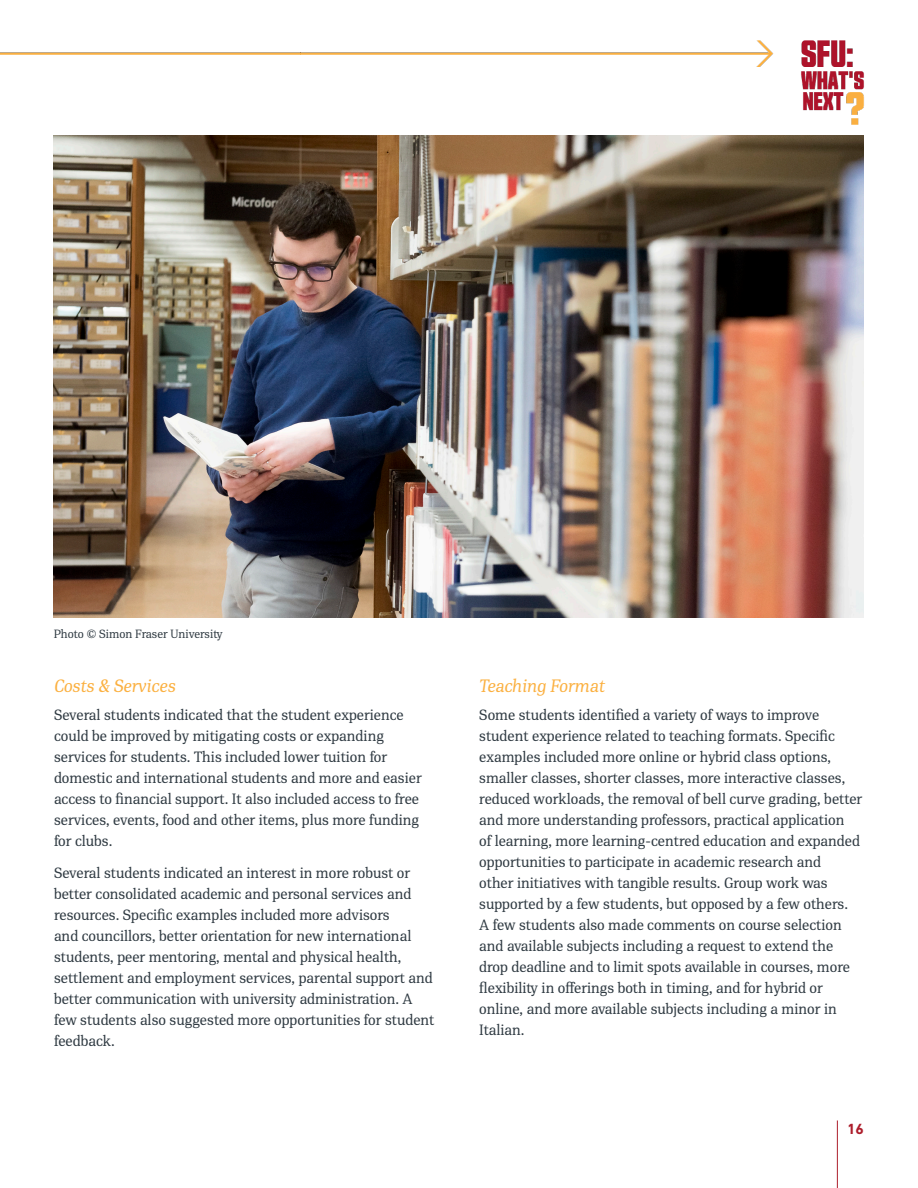
<style>
.page{position:relative;width:918px;height:1188px;background:#fff}
.page>*{position:absolute;margin:0;border:0;box-sizing:border-box;transform-origin:0 0}
.Subheadline_3{font:italic 18px "PFDIN Serif";color:#fbb040}
.Paragraph_Style_1{font:15px/21px "PFDIN Serif";color:#2f3a42}
.t1{font:700 15px "DIN Next LT Pro";color:#ad1e2c}
.Paragraph_Style_1-2{font:12px "PFDIN Serif";color:#2f3a42}
</style>
<div class="page">
<hr style="left:837px;top:1120px;width:1px;height:68px;background:#ad1e2c">
<img style="left:0;top:40px;width:864px;height:85px">
<img style="left:54px;top:135px;width:810px;height:483px">
<p class="Paragraph_Style_1-2" style="left:54px;top:626px;width:170px">Photo © Simon Fraser University</p>
<p class="Subheadline_3" style="left:54px;top:674px;width:123px">Costs &amp; Services</p>
<p class="Paragraph_Style_1" style="left:54px;top:704px;width:369px">Several students indicated that the student experience could be improved by mitigating costs or expanding services for students. This included lower tuition for domestic and international students and more and easier access to financial support. It also included access to free services, events, food and other items, plus more funding for clubs.</p>
<p class="Paragraph_Style_1" style="left:54px;top:862px;width:382px">Several students indicated an interest in more robust or better consolidated academic and personal services and resources. Specific examples included more advisors<br>and councillors, better orientation for new international students, peer mentoring, mental and physical health, settlement and employment services, parental support and better communication with university administration. A few students also suggested more opportunities for student feedback.</p>
<p class="Subheadline_3" style="left:479px;top:674px;width:127px">Teaching Format</p>
<p class="Paragraph_Style_1" style="left:479px;top:704px;width:385px">Some students identified a variety of ways to improve student experience related to teaching formats. Specific examples included more online or hybrid class options, smaller classes, shorter classes, more interactive classes, reduced workloads, the removal of bell curve grading, better and more understanding professors, practical application<br>of learning, more learning-centred education and expanded opportunities to participate in academic research and<br>other initiatives with tangible results. Group work was supported by a few students, but opposed by a few others.<br>A few students also made comments on course selection and available subjects including a request to extend the drop deadline and to limit spots available in courses, more flexibility in offerings both in timing, and for hybrid or online, and more available subjects including a minor in Italian.</p>
<p class="t1" style="left:847px;top:1120px;width:18px">16</p>
</div>
